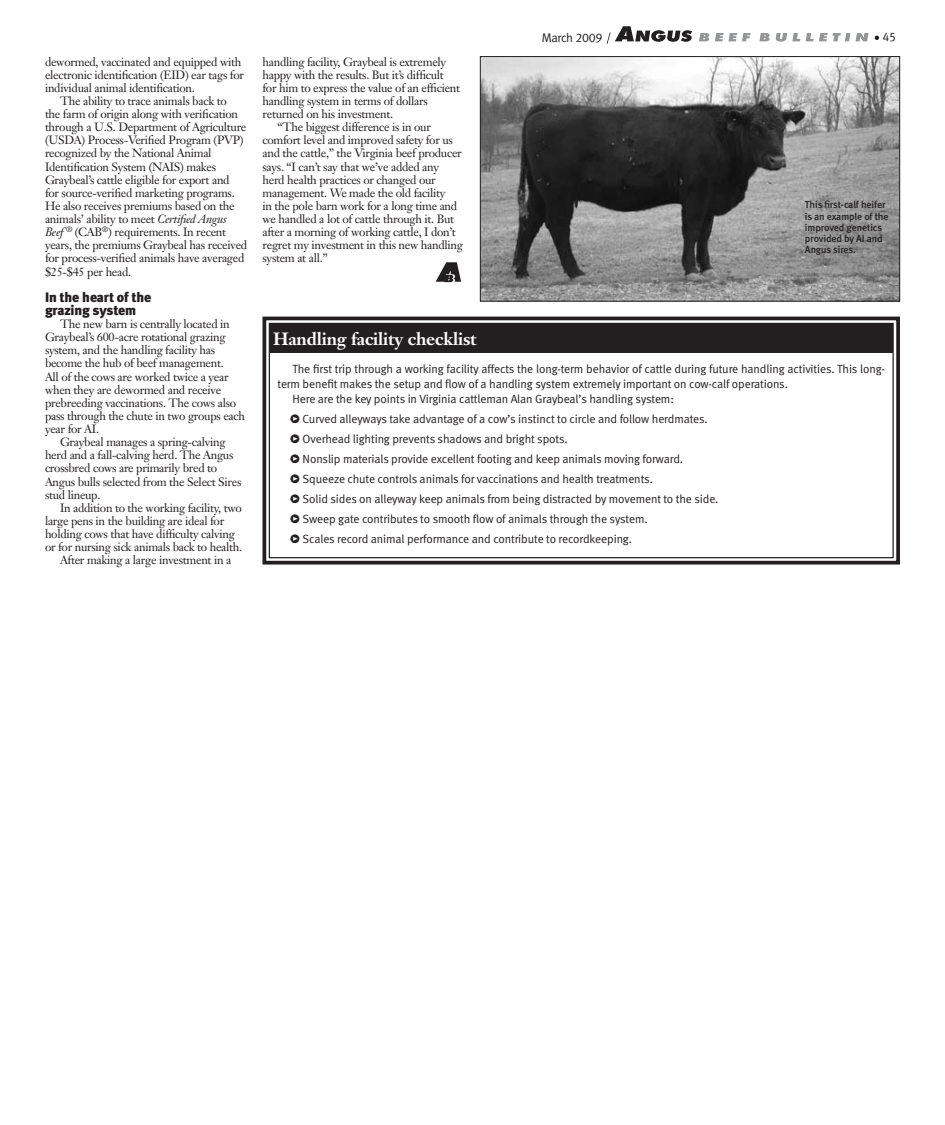
<style>
.page{position:relative;width:945px;height:1125px;background:#fff}
.page>*{position:absolute;margin:0;border:0;box-sizing:border-box;transform-origin:0 0}
.sidebar_headline{font:700 17.5px "Janson Text";letter-spacing:-.01em;color:#fff}
.subhead{font:13.75px/13.1px "Meta Black LF";letter-spacing:-.01em;color:#231f20}
.t1{font:12.5px "Meta Normal LF";letter-spacing:-.025em;color:#231f20}
.body_text{font:11.88px/13.1px "Janson Text";letter-spacing:-.025em;color:#231f20}
.sidebar_text{font:11.88px/15px "Meta Normal LF";letter-spacing:-.01em;color:#231f20}
.cutlines{font:10px/11.2px "Meta Medium LF";letter-spacing:-.01em;color:#231f20}
.s1{font-style:italic}
.s2{font-family:"Meta Black Caps Expert"}
</style>
<div class="page">
<svg style="left:436px;top:262px;width:25px;height:20px"></svg>
<img style="left:482px;top:58px;width:416px;height:242px">
<div style="left:480px;top:56px;width:420px;height:246px;border:1px solid #231f20"></div>
<svg style="left:262px;top:316px;width:638px;height:249px"></svg>
<div style="left:269px;top:323px;width:623px;height:30px;background:#231f20"></div>
<svg style="left:699px;top:33px;width:10px;height:8px"></svg>
<svg style="left:715px;top:33px;width:36px;height:8px"></svg>
<svg style="left:759px;top:33px;width:11px;height:8px"></svg>
<svg style="left:776px;top:33px;width:24px;height:9px"></svg>
<svg style="left:806px;top:33px;width:44px;height:8px"></svg>
<svg style="left:856px;top:33px;width:13px;height:8px"></svg>
<svg style="left:607px;top:26px;width:85px;height:18px"></svg>
<svg style="left:875px;top:36px;width:4px;height:4px"></svg>
<p class="body_text" style="left:45px;top:55px;width:201px">dewormed, vaccinated and equipped with electronic identification (EID) ear tags for individual animal identification.</p>
<p class="body_text" style="left:45px;top:94px;width:204px;text-indent:15px">The ability to trace animals back to<br>the farm of origin along with verification through a U.S. Department of Agriculture (USDA) Process-Verified Program (PVP) recognized by the National Animal Identification System (NAIS) makes Graybeal’s cattle eligible for export and<br>for source-verified marketing programs.<br>He also receives premiums based on the animals’ ability to meet <span class="s1">Certified Angus Beef</span> <sup>®</sup> (CAB<sup>®</sup>) requirements. In recent years, the premiums Graybeal has received for process-verified animals have averaged $25-$45 per head.</p>
<p class="subhead" style="left:45px;top:290px;width:108px">In the heart of the grazing system</p>
<p class="body_text" style="left:45px;top:317px;width:202px;text-indent:15px">The new barn is centrally located in Graybeal’s 600-acre rotational grazing system, and the handling facility has become the hub of beef management.<br>All of the cows are worked twice a year when they are dewormed and receive prebreeding vaccinations. The cows also pass through the chute in two groups each year for AI.</p>
<p class="body_text" style="left:45px;top:435px;width:198px;text-indent:15px">Graybeal manages a spring-calving herd and a fall-calving herd. The Angus crossbred cows are primarily bred to Angus bulls selected from the Select Sires stud lineup.</p>
<p class="body_text" style="left:45px;top:501px;width:199px;text-indent:15px">In addition to the working facility, two large pens in the building are ideal for holding cows that have difficulty calving or for nursing sick animals back to health.</p>
<p class="body_text" style="left:60px;top:554px;width:173px">After making a large investment in a</p>
<p class="body_text" style="left:263px;top:55px;width:199px">handling facility, Graybeal is extremely happy with the results. But it’s difficult for him to express the value of an efficient handling system in terms of dollars returned on his investment.</p>
<p class="body_text" style="left:263px;top:120px;width:202px;text-indent:15px">“The biggest difference is in our comfort level and improved safety for us and the cattle,” the Virginia beef producer says. “I can’t say that we’ve added any herd health practices or changed our management. We made the old facility<br>in the pole barn work for a long time and we handled a lot of cattle through it. But after a morning of working cattle, I don’t regret my investment in this new handling system at all.”</p>
<p class="sidebar_headline" style="left:273px;top:327px;width:205px">Handling facility checklist</p>
<p class="t1" style="left:542px;top:31px;width:62px">March 2009</p>
<p class="t1" style="left:882px;top:30px;width:15px">45</p>
<p class="cutlines" style="left:805px;top:199px;width:85px">This first-calf heifer is an example of the improved genetics provided by AI and<br>Angus sires.</p>
<p class="sidebar_text" style="left:278px;top:362px;width:609px;text-indent:15px">The first trip through a working facility affects the long-term behavior of cattle during future handling activities. This long&shy;term benefit makes the setup and flow of a handling system extremely important on cow-calf operations.</p>
<p class="sidebar_text" style="left:293px;top:392px;width:383px">Here are the key points in Virginia cattleman Alan Graybeal’s handling system:</p>
<p class="sidebar_text" style="left:290px;top:412px;width:419px"><span class="s2">X</span> Curved alleyways take advantage of a cow’s instinct to circle and follow herdmates.</p>
<p class="sidebar_text" style="left:290px;top:432px;width:279px"><span class="s2">X</span> Overhead lighting prevents shadows and bright spots.</p>
<p class="sidebar_text" style="left:290px;top:452px;width:395px"><span class="s2">X</span> Nonslip materials provide excellent footing and keep animals moving forward.</p>
<p class="sidebar_text" style="left:290px;top:472px;width:364px"><span class="s2">X</span> Squeeze chute controls animals for vaccinations and health treatments.</p>
<p class="sidebar_text" style="left:290px;top:492px;width:430px"><span class="s2">X</span> Solid sides on alleyway keep animals from being distracted by movement to the side.</p>
<p class="sidebar_text" style="left:290px;top:512px;width:359px"><span class="s2">X</span> Sweep gate contributes to smooth flow of animals through the system.</p>
<p class="sidebar_text" style="left:290px;top:532px;width:344px"><span class="s2">X</span> Scales record animal performance and contribute to recordkeeping.</p>
</div>
